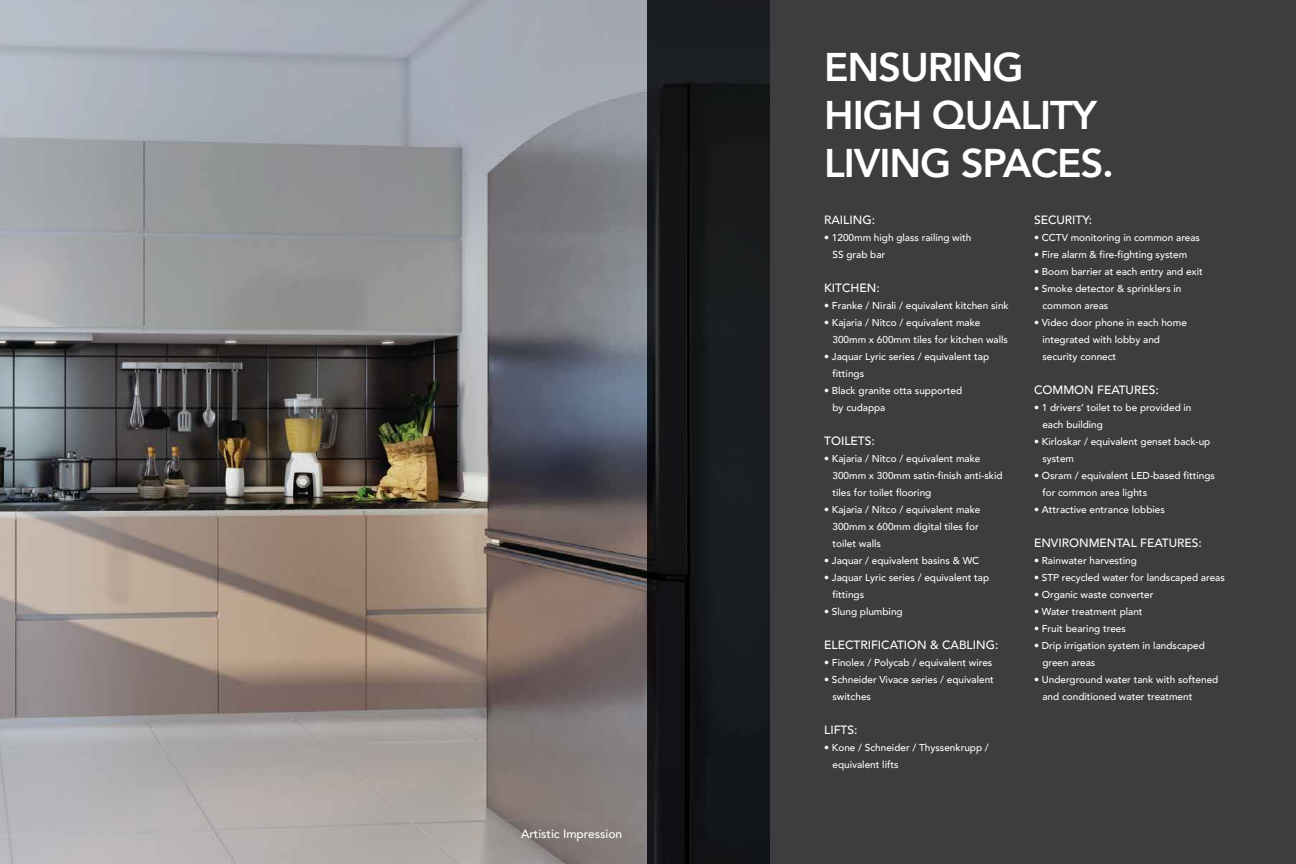
<style>
.page{position:relative;width:1296px;height:864px;background:#fff}
.page>*{position:absolute;margin:0;border:0;box-sizing:border-box;transform-origin:0 0}
.t1{font:800 40px/48px "Avenir";letter-spacing:-.03em;color:#fff}
.t2{font:500 12px "Avenir";color:#fff}
.t3{font:500 10px/17px "Avenir";color:#fff}
</style>
<div class="page">
<img style="left:0;top:0;width:769px;height:864px">
<div style="left:769px;top:0;width:527px;height:864px;background:#3d3c3e"></div>
<p class="t2" style="left:521px;top:823px;width:103px">Artistic Impression</p>
<h1 class="t1" style="left:824px;top:43px;width:291px">ENSURING<br>HIGH QUALITY<br>LIVING SPACES.</h1>
<p class="t2" style="left:824px;top:210px;width:52px">RAILING:</p>
<p class="t3" style="left:832px;top:229px;width:141px;text-indent:-8px">• 1200mm high glass railing with<br>SS grab bar</p>
<p class="t2" style="left:824px;top:278px;width:57px">KITCHEN:</p>
<p class="t3" style="left:824px;top:297px;width:186px">• Franke / Nirali / equivalent kitchen sink</p>
<p class="t3" style="left:832px;top:314px;width:177px;text-indent:-8px">• Kajaria / Nitco / equivalent make<br>300mm x 600mm tiles for kitchen walls</p>
<p class="t3" style="left:832px;top:348px;width:158px;text-indent:-8px">• Jaquar Lyric series / equivalent tap fittings</p>
<p class="t3" style="left:832px;top:382px;width:131px;text-indent:-8px">• Black granite otta supported by cudappa</p>
<p class="t2" style="left:824px;top:431px;width:52px">TOILETS:</p>
<p class="t3" style="left:832px;top:450px;width:172px;text-indent:-8px">• Kajaria / Nitco / equivalent make<br>300mm x 300mm satin-finish anti-skid tiles for toilet flooring</p>
<p class="t3" style="left:832px;top:501px;width:149px;text-indent:-8px">• Kajaria / Nitco / equivalent make<br>300mm x 600mm digital tiles for toilet walls</p>
<p class="t3" style="left:824px;top:552px;width:157px">• Jaquar / equivalent basins &amp; WC</p>
<p class="t3" style="left:832px;top:569px;width:158px;text-indent:-8px">• Jaquar Lyric series / equivalent tap fittings</p>
<p class="t3" style="left:824px;top:603px;width:80px">• Slung plumbing</p>
<p class="t2" style="left:824px;top:635px;width:176px">ELECTRIFICATION &amp; CABLING:</p>
<p class="t3" style="left:824px;top:654px;width:170px">• Finolex / Polycab / equivalent wires</p>
<p class="t3" style="left:832px;top:671px;width:163px;text-indent:-8px">• Schneider Vivace series / equivalent switches</p>
<p class="t2" style="left:824px;top:720px;width:35px">LIFTS:</p>
<p class="t3" style="left:832px;top:739px;width:158px;text-indent:-8px">• Kone / Schneider / Thyssenkrupp / equivalent lifts</p>
<p class="t2" style="left:1034px;top:210px;width:60px">SECURITY:</p>
<p class="t3" style="left:1034px;top:229px;width:168px">• CCTV monitoring in common areas</p>
<p class="t3" style="left:1034px;top:246px;width:155px">• Fire alarm &amp; fire-fighting system</p>
<p class="t3" style="left:1034px;top:263px;width:170px">• Boom barrier at each entry and exit</p>
<p class="t3" style="left:1042px;top:280px;width:141px;text-indent:-8px">• Smoke detector &amp; sprinklers in common areas</p>
<p class="t3" style="left:1042px;top:314px;width:146px;text-indent:-8px">• Video door phone in each home integrated with lobby and security connect</p>
<p class="t2" style="left:1034px;top:380px;width:126px">COMMON FEATURES:</p>
<p class="t3" style="left:1042px;top:399px;width:151px;text-indent:-8px">• 1 drivers’ toilet to be provided in each building</p>
<p class="t3" style="left:1042px;top:433px;width:169px;text-indent:-8px">• Kirloskar / equivalent genset back-up system</p>
<p class="t3" style="left:1042px;top:467px;width:174px;text-indent:-8px">• Osram / equivalent LED-based fittings for common area lights</p>
<p class="t3" style="left:1034px;top:501px;width:132px">• Attractive entrance lobbies</p>
<p class="t2" style="left:1034px;top:533px;width:169px">ENVIRONMENTAL FEATURES:</p>
<p class="t3" style="left:1034px;top:552px;width:104px">• Rainwater harvesting</p>
<p class="t3" style="left:1034px;top:569px;width:192px">• STP recycled water for landscaped areas</p>
<p class="t3" style="left:1034px;top:586px;width:121px">• Organic waste converter</p>
<p class="t3" style="left:1034px;top:603px;width:110px">• Water treatment plant</p>
<p class="t3" style="left:1034px;top:620px;width:93px">• Fruit bearing trees</p>
<p class="t3" style="left:1042px;top:637px;width:164px;text-indent:-8px">• Drip irrigation system in landscaped green areas</p>
<p class="t3" style="left:1042px;top:671px;width:177px;text-indent:-8px">• Underground water tank with softened and conditioned water treatment</p>
</div>
